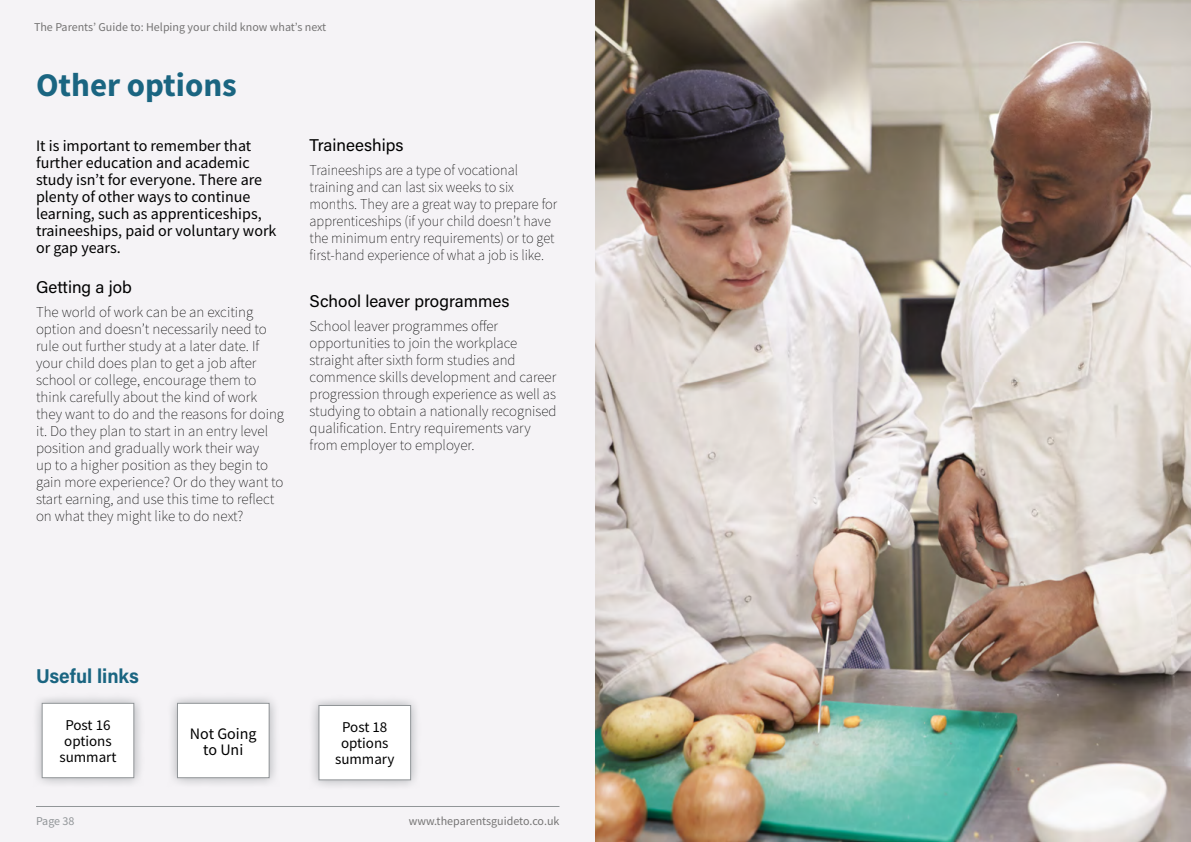
<style>
.page{position:relative;width:1191px;height:842px;background:#fff}
.page>*{position:absolute;margin:0;border:0;box-sizing:border-box;transform-origin:0 0}
.t1{font:700 33px "Source Sans Pro";color:#1a6581}
.t2{font:700 20px "Acumin Pro";color:#1a6581;scale:.95 1}
.t3{font:17px "Acumin Pro";color:#000}
.t4{font:16px/17px "Source Sans Pro";color:#000}
.t5{font:200 15px/17px "Source Sans Pro";color:#000}
.t6{font:200 15px/17px "Source Sans Pro";color:#000;scale:.96 1}
.t7{font:15px/16px "Source Sans Pro";color:#000;text-align:center}
.t8{font:12px "Source Sans Pro";color:#757474}
.t9{font:12px "Source Sans Pro";letter-spacing:-.005em;color:#919598}
</style>
<div class="page">
<div style="left:0;top:0;width:595px;height:842px;background:#f5f3f6"></div>
<hr style="left:36px;top:806px;width:523px;height:1px;background:#919598">
<div style="left:32px;top:692px;width:113px;height:96px;background:#919598;opacity:.75"></div>
<div style="left:42px;top:703px;width:92px;height:75px;background:#fff"></div>
<div style="left:42px;top:703px;width:92px;height:75px;border:1px solid #919598"></div>
<div style="left:167px;top:692px;width:113px;height:96px;background:#919598;opacity:.75"></div>
<div style="left:177px;top:703px;width:92px;height:75px;background:#fff"></div>
<div style="left:177px;top:703px;width:92px;height:75px;border:1px solid #919598"></div>
<div style="left:308px;top:694px;width:113px;height:96px;background:#919598;opacity:.75"></div>
<div style="left:319px;top:705px;width:91px;height:75px;background:#fff"></div>
<div style="left:319px;top:705px;width:92px;height:75px;border:1px solid #919598"></div>
<img style="left:595px;top:0;width:596px;height:842px">
<p class="t8" style="left:34px;top:19px;width:294px">The Parents’ Guide to: Helping your child know what’s next</p>
<h1 class="t1" style="left:36px;top:62px;width:202px">Other options</h1>
<p class="t4" style="left:36px;top:137px;width:242px">It is important to remember that further education and academic study isn’t for everyone. There are plenty of other ways to continue learning, such as apprenticeships, traineeships, paid or voluntary work or gap years.</p>
<p class="t3" style="left:36px;top:275px;width:97px">Getting a job</p>
<p class="t5" style="left:36px;top:304px;width:250px">The world of work can be an exciting option and doesn’t necessarily need to rule out further study at a later date. If your child does plan to get a job after school or college, encourage them to think carefully about the kind of work they want to do and the reasons for doing it. Do they plan to start in an entry level position and gradually work their way<br>up to a higher position as they begin to gain more experience? Or do they want to start earning, and use this time to reflect on what they might like to do next?</p>
<p class="t3" style="left:310px;top:134px;width:95px">Traineeships</p>
<p class="t6" style="left:310px;top:162px;width:259px">Traineeships are a type of vocational training and can last six weeks to six months. They are a great way to prepare for apprenticeships (if your child doesn’t have the minimum entry requirements) or to get first-hand experience of what a job is like.</p>
<p class="t3" style="left:310px;top:290px;width:201px">School leaver programmes</p>
<p class="t5" style="left:310px;top:318px;width:248px">School leaver programmes offer opportunities to join the workplace straight after sixth form studies and commence skills development and career progression through experience as well as studying to obtain a nationally recognised qualification. Entry requirements vary from employer to employer.</p>
<h2 class="t2" style="left:36px;top:662px;width:110px">Useful links</h2>
<p class="t7" style="left:59px;top:717px;width:59px">Post 16 options summart</p>
<p class="t4" style="left:190px;top:725px;width:68px;line-height:16px;text-align:center">Not Going to Uni</p>
<p class="t7" style="left:335px;top:719px;width:61px">Post 18 options summary</p>
<p class="t9" style="left:36px;top:814px;width:40px">Page 38</p>
<p class="t8" style="left:409px;top:814px;width:152px">www.theparentsguideto.co.uk</p>
</div>
